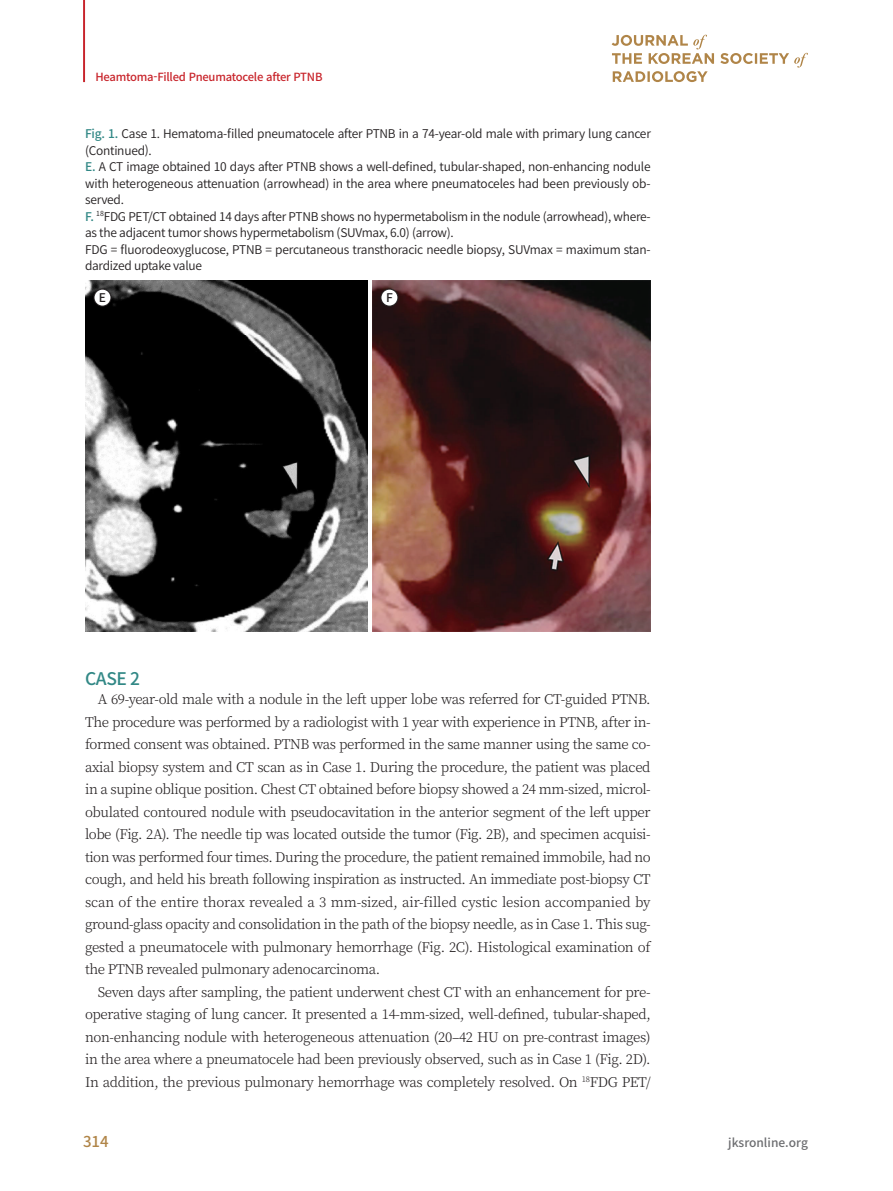
<style>
.page{position:relative;width:893px;height:1191px;background:#fff}
.page>*{position:absolute;margin:0;border:0;box-sizing:border-box;transform-origin:0 0}
.소제목1{font:500 17.4px "Noto Sans CJ Kkr";color:#328886}
.t1{font:500 15px "Noto Sans CJ Kkr";color:#b08548}
.영문본문{font:300 13.5px/22.5px "Noto Serif CJ Kkr";letter-spacing:-.03em;color:#231f20;text-align:justify}
.그림제목1{font:600 12px/16.5px "Noto Sans CJ Kkr";letter-spacing:-.02em;color:#231f20}
.그림제목{font:600 12px/16.5px "Noto Sans CJ Kkr";letter-spacing:-.02em;color:#231f20}
.t2{font:500 12px "Noto Sans CJ Kkr";color:#6c6d70}
.캡션{font:500 12px "Noto Sans CJ Kkr";color:#231f20}
.t3{font:500 11.25px "Noto Sans CJ Kkr";letter-spacing:-.02em;color:#c8242b}
.s1{font-weight:500;color:#328886}
</style>
<div class="page">
<hr style="left:83px;top:0;width:2px;height:82px;background:#c8242b">
<svg style="left:612px;top:35px;width:196px;height:47px"></svg>
<img style="left:85px;top:280px;width:283px;height:351px">
<img style="left:372px;top:280px;width:279px;height:351px">
<div style="left:94px;top:289px;width:17px;height:17px;background:#fff;border-radius:50%"></div>
<div style="left:94px;top:289px;width:17px;height:17px;border:1px solid #231f20;border-radius:50%"></div>
<div style="left:381px;top:289px;width:17px;height:17px;background:#fff;border-radius:50%"></div>
<div style="left:381px;top:289px;width:17px;height:17px;border:1px solid #231f20;border-radius:50%"></div>
<p class="t3" style="left:96px;top:70px;width:228px">Heamtoma-Filled Pneumatocele after PTNB</p>
<p class="그림제목" style="left:85px;top:126px;width:567px"><span class="s1">Fig. 1.</span> Case 1. Hematoma-filled pneumatocele after PTNB in a 74-year-old male with primary lung cancer (Continued).</p>
<p class="그림제목1" style="left:85px;top:159px;width:567px;text-align:justify"><span class="s1">E.</span> A CT image obtained 10 days after PTNB shows a well-defined, tubular-shaped, non-enhancing nodule with heterogeneous attenuation (arrowhead) in the area where pneumatoceles had been previously ob&shy;served.</p>
<p class="그림제목1" style="left:85px;top:208px;width:567px"><span class="s1">F.</span> <sup>18</sup>FDG PET/CT obtained 14 days after PTNB shows no hypermetabolism in the nodule (arrowhead), where&shy;as the adjacent tumor shows hypermetabolism (SUVmax, 6.0) (arrow).</p>
<p class="그림제목1" style="left:85px;top:241px;width:567px">FDG = fluorodeoxyglucose, PTNB = percutaneous transthoracic needle biopsy, SUVmax = maximum stan&shy;dardized uptake value</p>
<p class="캡션" style="left:99px;top:291px;width:9px">E</p>
<p class="캡션" style="left:386px;top:291px;width:8px">F</p>
<p class="소제목1" style="left:85px;top:669px;width:57px">CASE 2</p>
<p class="영문본문" style="left:85px;top:688px;width:567px;text-indent:13px">A 69-year-old male with a nodule in the left upper lobe was referred for CT-guided PTNB.<br>The procedure was performed by a radiologist with 1 year with experience in PTNB, after in&shy;formed consent was obtained. PTNB was performed in the same manner using the same co&shy;axial biopsy system and CT scan as in Case 1. During the procedure, the patient was placed in a supine oblique position. Chest CT obtained before biopsy showed a 24 mm-sized, microl&shy;obulated contoured nodule with pseudocavitation in the anterior segment of the left upper lobe (Fig. 2A). The needle tip was located outside the tumor (Fig. 2B), and specimen acquisi&shy;tion was performed four times. During the procedure, the patient remained immobile, had no cough, and held his breath following inspiration as instructed. An immediate post-biopsy CT scan of the entire thorax revealed a 3 mm-sized, air-filled cystic lesion accompanied by ground-glass opacity and consolidation in the path of the biopsy needle, as in Case 1. This sug&shy;gested a pneumatocele with pulmonary hemorrhage (Fig. 2C). Histological examination of the PTNB revealed pulmonary adenocarcinoma.</p>
<p class="영문본문" style="left:85px;top:981px;width:567px;text-indent:13px">Seven days after sampling, the patient underwent chest CT with an enhancement for pre&shy;operative staging of lung cancer. It presented a 14-mm-sized, well-defined, tubular-shaped, non-enhancing nodule with heterogeneous attenuation (20–42 HU on pre-contrast images) in the area where a pneumatocele had been previously observed, such as in Case 1 (Fig. 2D).<br>In addition, the previous pulmonary hemorrhage was completely resolved. On <sup>18</sup>FDG PET/</p>
<p class="t1" style="left:83px;top:1132px;width:27px">314</p>
<p class="t2" style="left:728px;top:1135px;width:81px">jksronline.org</p>
</div>
